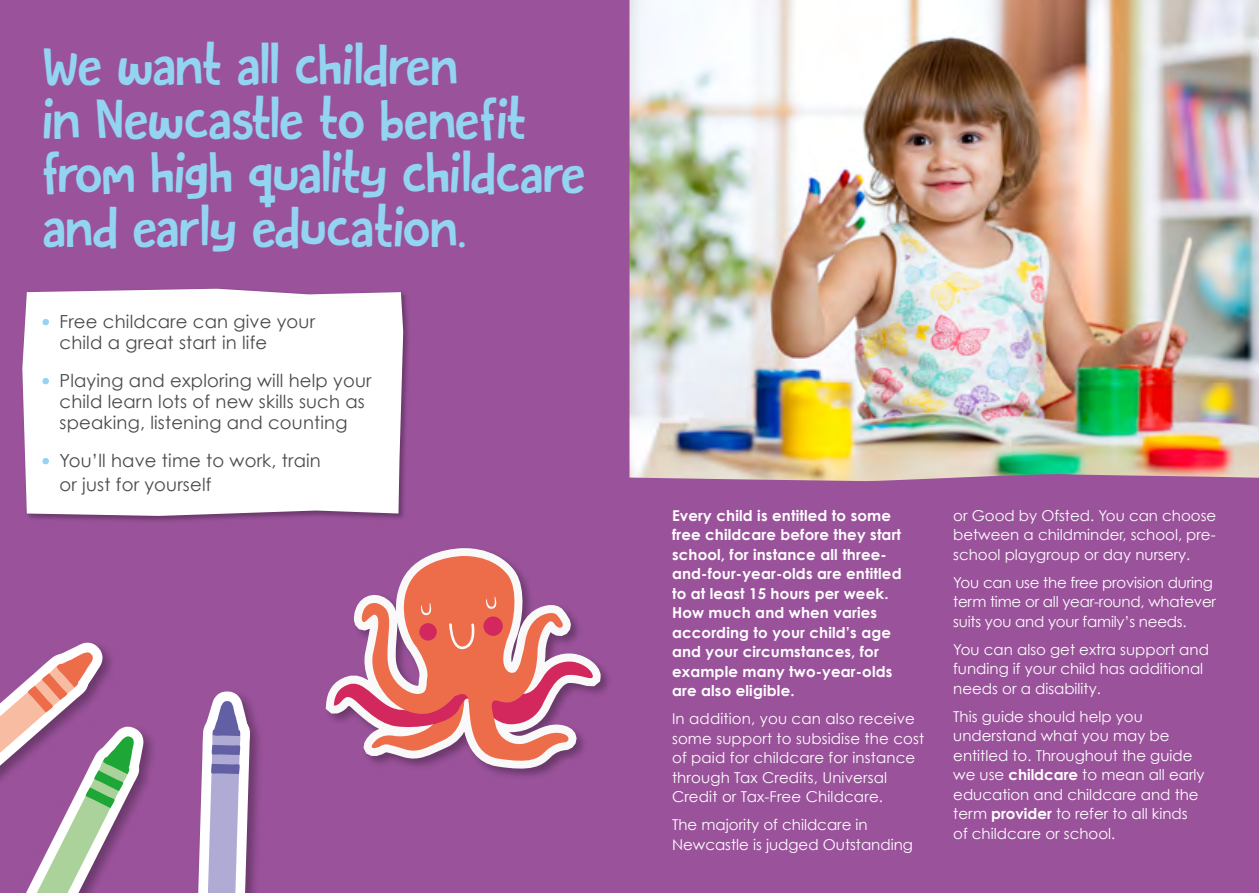
<style>
.page{position:relative;width:1259px;height:893px;background:#9a529b}
.page>*{position:absolute;margin:0;border:0;box-sizing:border-box;transform-origin:0 0}
.t1{font:49.5px/54px "DK Butterfly Ball";letter-spacing:-.015em;color:#93d4f3}
.t2{font:18px/21px "Century Gothic";letter-spacing:.01em;color:#4b4a4a}
.t3{font:15px/19.5px "Century Gothic";color:#fff}
.t4{font:700 15px/19.5px "Century Gothic";letter-spacing:.01em;color:#fff}
.s1{font-weight:700}
</style>
<div class="page">
<svg style="left:198px;top:691px;width:61px;height:202px;background:#b7a3c8"></svg>
<svg style="left:0;top:642px;width:153px;height:251px"></svg>
<div style="left:21px;top:288px;width:389px;height:235px;background:#000;opacity:.3"></div>
<div style="left:22px;top:289px;width:381px;height:227px;background:#fff"></div>
<svg style="left:43px;top:319px;width:6px;height:6px"></svg>
<svg style="left:43px;top:378px;width:6px;height:6px"></svg>
<svg style="left:43px;top:458px;width:6px;height:6px"></svg>
<div style="left:324px;top:546px;width:288px;height:234px;background:#000;opacity:.3"></div>
<svg style="left:324px;top:546px;width:274px;height:234px"></svg>
<svg style="left:334px;top:553px;width:259px;height:211px"></svg>
<img style="left:629px;top:0;width:630px;height:481px">
<h1 class="t1" style="left:43px;top:38px;width:544px">We want all children<br>in Newcastle to benefit from high quality childcare and early education.</h1>
<p class="t2" style="left:60px;top:310px;width:257px">Free childcare can give your child a great start in life</p>
<p class="t2" style="left:60px;top:369px;width:313px">Playing and exploring will help your child learn lots of new skills such as speaking, listening and counting</p>
<p class="t2" style="left:60px;top:448px;width:263px;line-height:24px">You’ll have time to work, train or just for yourself</p>
<p class="t4" style="left:672px;top:505px;width:231px">Every child is entitled to some free childcare before they start school, for instance all three&shy;and-four-year-olds are entitled to at least 15 hours per week.<br>How much and when varies according to your child’s age and your circumstances, for example many two-year-olds are also eligible.</p>
<p class="t3" style="left:672px;top:709px;width:254px">In addition, you can also receive some support to subsidise the cost of paid for childcare for instance through Tax Credits, Universal<br>Credit or Tax-Free Childcare.</p>
<p class="t3" style="left:672px;top:815px;width:242px">The majority of childcare in<br>Newcastle is judged Outstanding</p>
<p class="t3" style="left:953px;top:505px;width:265px;text-align:justify">or Good by Ofsted. You can choose between a childminder, school, pre&shy;school playgroup or day nursery.</p>
<p class="t3" style="left:953px;top:572px;width:264px">You can use the free provision during term time or all year-round, whatever suits you and your family’s needs.</p>
<p class="t3" style="left:953px;top:639px;width:257px">You can also get extra support and funding if your child has additional needs or a disability.</p>
<p class="t3" style="left:953px;top:706px;width:253px">This guide should help you understand what you may be entitled to. Throughout the guide we use <span class="s1">childcare</span> to mean all early education and childcare and the term <span class="s1">provider</span> to refer to all kinds of childcare or school.</p>
</div>
